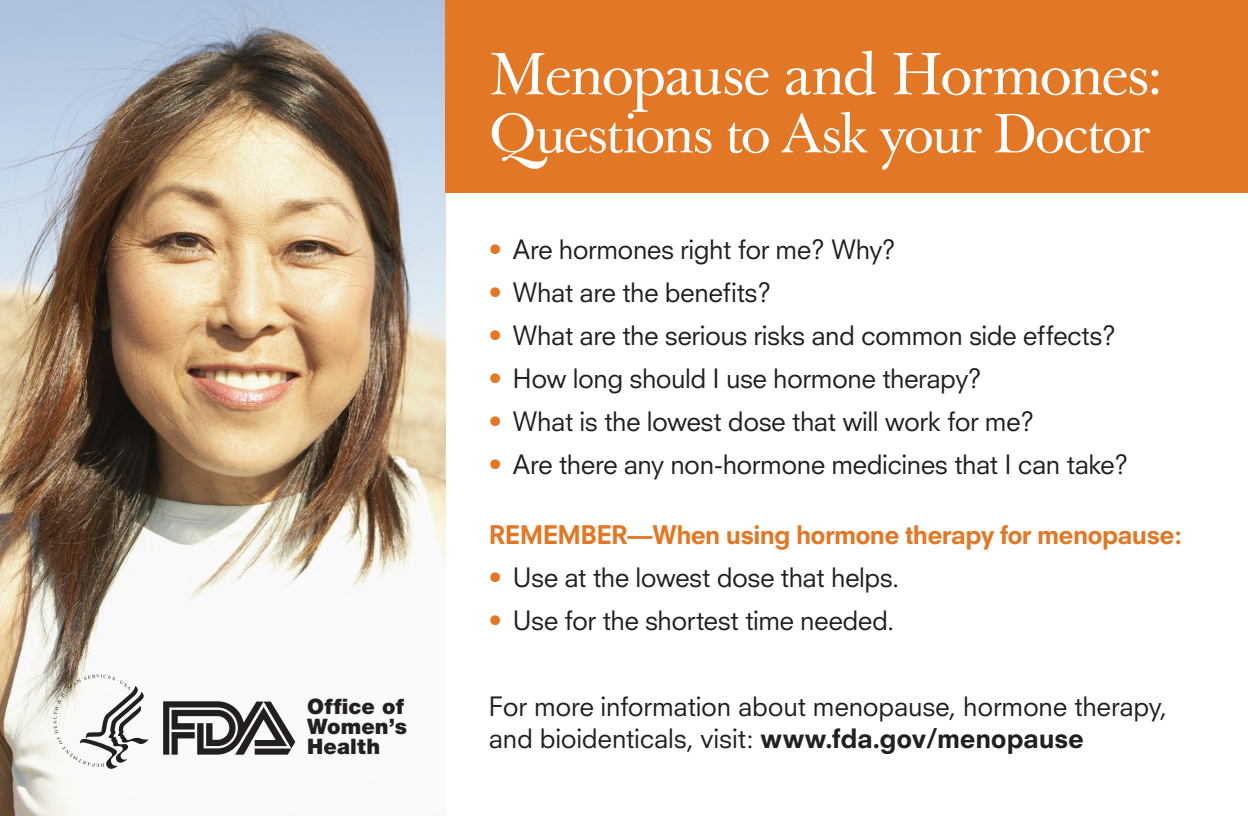
<style>
.page{position:relative;width:1248px;height:816px;background:#fff}
.page>*{position:absolute;margin:0;border:0;box-sizing:border-box;transform-origin:0 0}
.t1{font:58px "Ogilvy J Baskerville";letter-spacing:-.005em;color:#fff}
.t2{font:54px "Ogilvy J Baskerville";letter-spacing:-.015em;color:#fff}
.t3{font:26px/32px "Neuzeit S";letter-spacing:-.02em;color:#231f20}
.t4{font:800 25px "Neuzeit S";letter-spacing:-.03em;color:#e27826}
.t5{font:900 21.4px/20.2px "Helvetica Neue";letter-spacing:.005em;color:#231f20}
.s1{color:#e27826}
.s2{font-weight:800}
</style>
<div class="page">
<img style="left:0;top:0;width:445px;height:816px">
<svg style="left:163px;top:701px;width:132px;height:53px"></svg>
<svg style="left:53px;top:674px;width:95px;height:94px"></svg>
<div style="left:445px;top:0;width:803px;height:193px;background:#e27826"></div>
<p class="t5" style="left:307px;top:696px;width:101px">Office of<br>Women’s<br>Health</p>
<h2 class="t1" style="left:489px;top:38px;width:675px">Menopause and Hormones:</h2>
<h2 class="t2" style="left:489px;top:99px;width:661px">Questions to Ask your Doctor</h2>
<p class="t3" style="left:489px;top:233px;width:408px"><span class="s1">•</span> Are hormones right for me? Why?</p>
<p class="t3" style="left:489px;top:276px;width:284px"><span class="s1">•</span> What are the benefits?</p>
<p class="t3" style="left:489px;top:319px;width:629px"><span class="s1">•</span> What are the serious risks and common side effects?</p>
<p class="t3" style="left:489px;top:362px;width:494px"><span class="s1">•</span> How long should I use hormone therapy?</p>
<p class="t3" style="left:489px;top:405px;width:547px"><span class="s1">•</span> What is the lowest dose that will work for me?</p>
<p class="t3" style="left:489px;top:448px;width:641px"><span class="s1">•</span> Are there any non-hormone medicines that I can take?</p>
<p class="t4" style="left:489px;top:519px;width:694px">REMEMBER—When using hormone therapy for menopause:</p>
<p class="t3" style="left:489px;top:561px;width:412px"><span class="s1">•</span> Use at the lowest dose that helps.</p>
<p class="t3" style="left:489px;top:604px;width:407px"><span class="s1">•</span> Use for the shortest time needed.</p>
<p class="t3" style="left:489px;top:690px;width:680px">For more information about menopause, hormone therapy, and bioidenticals, visit: <span class="s2">www.fda.gov/menopause</span></p>
</div>
